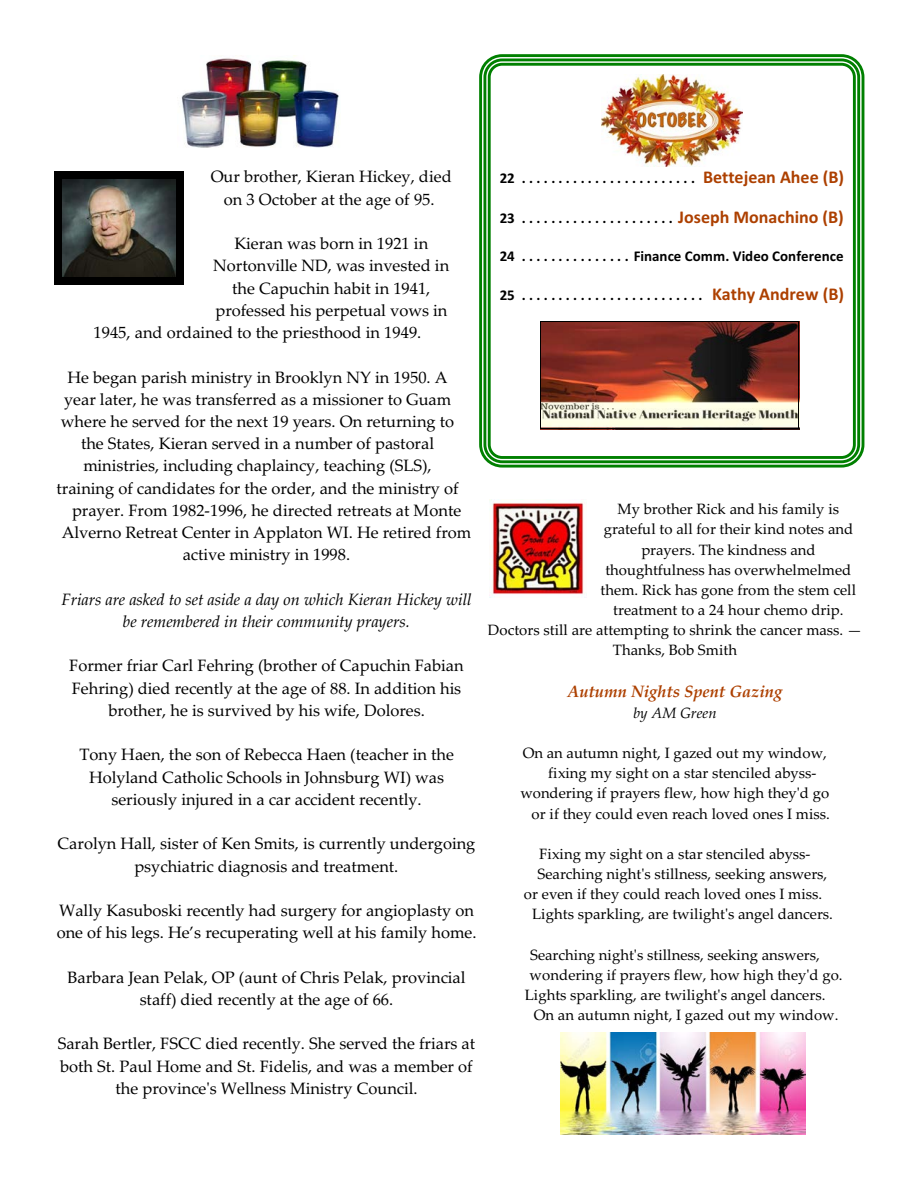
<style>
.page{position:relative;width:918px;height:1188px;background:#fff}
.page>*{position:absolute;margin:0;border:0;box-sizing:border-box;transform-origin:0 0}
.t1{font:16.5px/22.2px "Palatino Linotype";color:#000;text-align:center}
.t2{font:italic 16.5px/22.2px "Palatino Linotype";letter-spacing:-.005em;color:#000;text-align:center}
.t3{font:italic 700 16.5px "Palatino Linotype";color:#ad4000}
.t4{font:15px "Palatino Linotype";color:#000}
.t5{font:700 15px "Calibri";color:#000}
.t6{font:italic 15px "Palatino Linotype";color:#000}
.s1{font-size:18px;color:#ad4000}
</style>
<div class="page">
<img style="left:181px;top:55px;width:158px;height:93px">
<img style="left:61px;top:179px;width:115px;height:98px">
<div style="left:54px;top:172px;width:7px;height:112px;background:#000"></div>
<div style="left:176px;top:172px;width:7px;height:112px;background:#000"></div>
<div style="left:54px;top:172px;width:129px;height:7px;background:#000"></div>
<div style="left:54px;top:277px;width:129px;height:7px;background:#000"></div>
<img style="left:489px;top:500px;width:98px;height:96px">
<img style="left:560px;top:1032px;width:246px;height:103px">
<img style="left:540px;top:322px;width:259px;height:107px">
<img style="left:602px;top:75px;width:140px;height:91px">
<div style="left:488px;top:63px;width:368px;height:396px;border:3px solid #008000;border-radius:13px"></div>
<div style="left:483px;top:58px;width:377px;height:405px;border:3px solid #008000;border-radius:17px"></div>
<div style="left:479px;top:54px;width:385px;height:414px;border:3px solid #008000;border-radius:22px"></div>
<p class="t1" style="left:211px;top:167px;width:243px">Our brother, Kieran Hickey, died on 3 October at the age of 95.</p>
<p class="t1" style="left:234px;top:234px;width:196px">Kieran was born in 1921 in</p>
<p class="t1" style="left:213px;top:256px;width:238px">Nortonville ND, was invested in</p>
<p class="t1" style="left:232px;top:279px;width:200px">the Capuchin habit in 1941,</p>
<p class="t1" style="left:215px;top:301px;width:234px">professed his perpetual vows in</p>
<p class="t1" style="left:94px;top:323px;width:329px">1945, and ordained to the priesthood in 1949.</p>
<p class="t1" style="left:68px;top:368px;width:382px">He began parish ministry in Brooklyn NY in 1950. A</p>
<p class="t1" style="left:64px;top:390px;width:389px">year later, he was transferred as a missioner to Guam</p>
<p class="t1" style="left:61px;top:412px;width:395px">where he served for the next 19 years. On returning to</p>
<p class="t1" style="left:81px;top:434px;width:355px">the States, Kieran served in a number of pastoral</p>
<p class="t1" style="left:83px;top:457px;width:350px">ministries, including chaplaincy, teaching (SLS),</p>
<p class="t1" style="left:57px;top:479px;width:404px">training of candidates for the order, and the ministry of</p>
<p class="t1" style="left:72px;top:501px;width:391px">prayer. From 1982-1996, he directed retreats at Monte</p>
<p class="t1" style="left:62px;top:523px;width:411px">Alverno Retreat Center in Applaton WI. He retired from</p>
<p class="t1" style="left:183px;top:546px;width:169px">active ministry in 1998.</p>
<p class="t2" style="left:62px;top:590px;width:412px">Friars are asked to set aside a day on which Kieran Hickey will be remembered in their community prayers.</p>
<p class="t1" style="left:69px;top:657px;width:396px">Former friar Carl Fehring (brother of Capuchin Fabian<br>Fehring) died recently at the age of 88. In addition his brother, he is survived by his wife, Dolores.</p>
<p class="t1" style="left:79px;top:746px;width:376px">Tony Haen, the son of Rebecca Haen (teacher in the<br>Holyland Catholic Schools in Johnsburg WI) was seriously injured in a car accident recently.</p>
<p class="t1" style="left:58px;top:834px;width:419px">Carolyn Hall, sister of Ken Smits, is currently undergoing psychiatric diagnosis and treatment.</p>
<p class="t1" style="left:57px;top:901px;width:421px;text-align:left">Wally Kasuboski recently had surgery for angioplasty on one of his legs. He’s recuperating well at his family home.</p>
<p class="t1" style="left:68px;top:968px;width:400px">Barbara Jean Pelak, OP (aunt of Chris Pelak, provincial staff) died recently at the age of 66.</p>
<p class="t1" style="left:58px;top:1035px;width:419px">Sarah Bertler, FSCC died recently. She served the friars at both St. Paul Home and St. Fidelis, and was a member of the province's Wellness Ministry Council.</p>
<p class="t5" style="left:500px;top:172px;width:346px">22 ........................ <span class="s1">Bettejean Ahee (B)</span></p>
<p class="t5" style="left:500px;top:212px;width:346px">23 ..................... <span class="s1">Joseph Monachino (B)</span></p>
<p class="t5" style="left:500px;top:249px;width:345px">24 . . . . . . . . . . . . . . . Finance Comm. Video Conference</p>
<p class="t5" style="left:500px;top:289px;width:346px">25 ......................... <span class="s1">Kathy Andrew (B)</span></p>
<p class="t4" style="left:618px;top:503px;width:223px">My brother Rick and his family is</p>
<p class="t4" style="left:604px;top:523px;width:251px">grateful to all for their kind notes and</p>
<p class="t4" style="left:641px;top:544px;width:176px">prayers. The kindness and</p>
<p class="t4" style="left:605px;top:564px;width:248px">thoughtfulness has overwhelmelmed</p>
<p class="t4" style="left:601px;top:584px;width:257px">them. Rick has gone from the stem cell</p>
<p class="t4" style="left:613px;top:604px;width:232px">treatment to a 24 hour chemo drip.</p>
<p class="t4" style="left:488px;top:624px;width:376px">Doctors still are attempting to shrink the cancer mass. —</p>
<p class="t4" style="left:613px;top:644px;width:126px">Thanks, Bob Smith</p>
<p class="t3" style="left:568px;top:685px;width:216px">Autumn Nights Spent Gazing</p>
<p class="t6" style="left:633px;top:707px;width:85px">by AM Green</p>
<p class="t4" style="left:523px;top:747px;width:306px">On an autumn night, I gazed out my window,</p>
<p class="t4" style="left:548px;top:767px;width:270px">fixing my sight on a star stenciled abyss-</p>
<p class="t4" style="left:520px;top:788px;width:310px">wondering if prayers flew, how high they'd go</p>
<p class="t4" style="left:531px;top:808px;width:300px">or if they could even reach loved ones I miss.</p>
<p class="t4" style="left:539px;top:848px;width:273px">Fixing my sight on a star stenciled abyss-</p>
<p class="t4" style="left:537px;top:868px;width:291px">Searching night's stillness, seeking answers,</p>
<p class="t4" style="left:524px;top:888px;width:300px">or even if they could reach loved ones I miss.</p>
<p class="t4" style="left:532px;top:908px;width:302px">Lights sparkling, are twilight's angel dancers.</p>
<p class="t4" style="left:530px;top:949px;width:291px">Searching night's stillness, seeking answers,</p>
<p class="t4" style="left:530px;top:969px;width:315px">wondering if prayers flew, how high they'd go.</p>
<p class="t4" style="left:525px;top:989px;width:302px">Lights sparkling, are twilight's angel dancers.</p>
<p class="t4" style="left:534px;top:1009px;width:306px">On an autumn night, I gazed out my window.</p>
</div>
